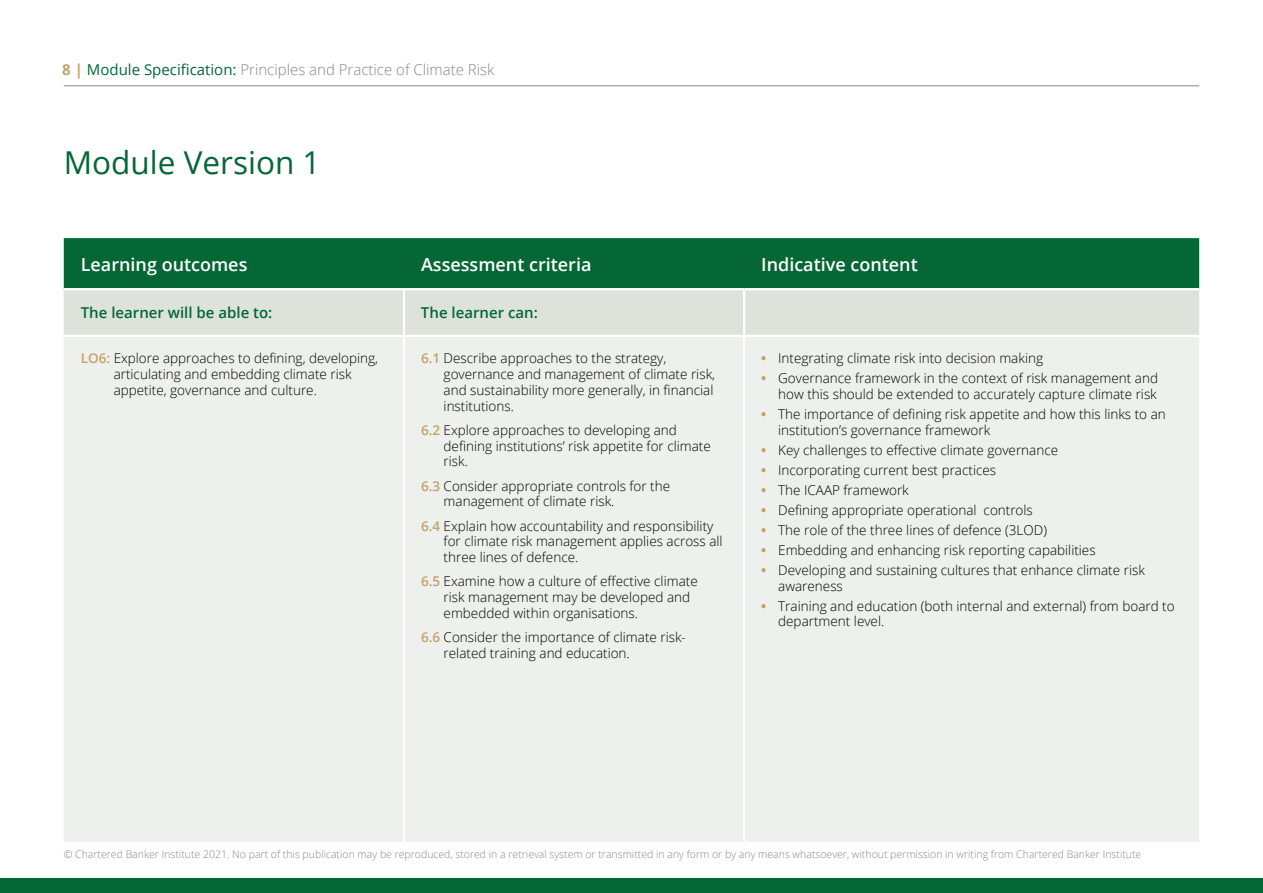
<style>
.page{position:relative;width:1263px;height:893px;background:#fff}
.page>*{position:absolute;margin:0;border:0;box-sizing:border-box;transform-origin:0 0}
.t1{font:31.5px "Open Sans";color:#046735}
.t2{font:600 18px "Open Sans";color:#fff}
.t3{font:300 15px "Open Sans";color:#878787}
.t4{font:600 15px "Open Sans";color:#046735}
.t5{font:300 13.5px/15.8px "Open Sans";color:#000}
.t6{font:300 10.5px "Open Sans";color:#878787}
.s1{font-weight:700;color:#c1a36a}
.s2{font-weight:400;color:#046735}
.s3{font-weight:600;color:#c1a36a}
</style>
<div class="page">
<hr style="left:64px;top:85px;width:1135px;height:1px;background:#878787">
<div style="left:0;top:878px;width:1263px;height:15px;background:#046735"></div>
<div style="left:64px;top:238px;width:1135px;height:50px;background:#046735"></div>
<div style="left:64px;top:290px;width:1135px;height:45px;background:#dde3da"></div>
<div style="left:64px;top:337px;width:1135px;height:505px;background:#edf0ec"></div>
<hr style="left:403px;top:337px;width:2px;height:505px;background:#fff">
<hr style="left:743px;top:337px;width:2px;height:505px;background:#fff">
<hr style="left:403px;top:290px;width:2px;height:45px;background:#fff">
<hr style="left:743px;top:290px;width:2px;height:45px;background:#fff">
<p class="t3" style="left:62px;top:60px;width:434px"><span class="s1">8 |</span> <span class="s2">Module Specification:</span> Principles and Practice of Climate Risk</p>
<h1 class="t1" style="left:64px;top:141px;width:258px">Module Version 1</h1>
<h2 class="t2" style="left:81px;top:252px;width:168px">Learning outcomes</h2>
<h2 class="t2" style="left:421px;top:252px;width:172px">Assessment criteria</h2>
<h2 class="t2" style="left:761px;top:252px;width:158px">Indicative content</h2>
<p class="t4" style="left:81px;top:303px;width:193px">The learner will be able to:</p>
<p class="t4" style="left:421px;top:303px;width:118px">The learner can:</p>
<p class="t5" style="left:114px;top:350px;width:266px;text-indent:-33px"><span class="s3">LO6:</span> Explore approaches to defining, developing, articulating and embedding climate risk appetite, governance and culture.</p>
<p class="t5" style="left:444px;top:350px;width:273px;text-indent:-23px"><span class="s3">6.1</span> Describe approaches to the strategy, governance and management of climate risk, and sustainability more generally, in financial institutions.</p>
<p class="t5" style="left:444px;top:422px;width:269px;text-indent:-23px"><span class="s3">6.2</span> Explore approaches to developing and defining institutions’ risk appetite for climate risk.</p>
<p class="t5" style="left:444px;top:477px;width:228px;text-indent:-23px"><span class="s3">6.3</span> Consider appropriate controls for the management of climate risk.</p>
<p class="t5" style="left:444px;top:517px;width:281px;text-indent:-23px"><span class="s3">6.4</span> Explain how accountability and responsibility for climate risk management applies across all three lines of defence.</p>
<p class="t5" style="left:444px;top:573px;width:256px;text-indent:-23px"><span class="s3">6.5</span> Examine how a culture of effective climate risk management may be developed and embedded within organisations.</p>
<p class="t5" style="left:444px;top:629px;width:244px;text-indent:-23px"><span class="s3">6.6</span> Consider the importance of climate risk&shy;related training and education.</p>
<p class="t5" style="left:761px;top:350px;width:283px"><span class="s1">•</span> Integrating climate risk into decision making</p>
<p class="t5" style="left:761px;top:370px;width:398px;text-align:right"><span class="s1">•</span> Governance framework in the context of risk management and how this should be extended to accurately capture climate risk</p>
<p class="t5" style="left:778px;top:406px;width:389px;text-indent:-17px"><span class="s1">•</span> The importance of defining risk appetite and how this links to an institution’s governance framework</p>
<p class="t5" style="left:761px;top:442px;width:298px"><span class="s1">•</span> Key challenges to effective climate governance</p>
<p class="t5" style="left:761px;top:462px;width:237px"><span class="s1">•</span> Incorporating current best practices</p>
<p class="t5" style="left:761px;top:482px;width:149px"><span class="s1">•</span> The ICAAP framework</p>
<p class="t5" style="left:761px;top:502px;width:273px"><span class="s1">•</span> Defining appropriate operational controls</p>
<p class="t5" style="left:761px;top:522px;width:287px"><span class="s1">•</span> The role of the three lines of defence (3LOD)</p>
<p class="t5" style="left:761px;top:542px;width:336px"><span class="s1">•</span> Embedding and enhancing risk reporting capabilities</p>
<p class="t5" style="left:778px;top:562px;width:368px;text-indent:-17px"><span class="s1">•</span> Developing and sustaining cultures that enhance climate risk awareness</p>
<p class="t5" style="left:778px;top:598px;width:398px;text-indent:-17px"><span class="s1">•</span> Training and education (both internal and external) from board to department level.</p>
<p class="t6" style="left:64px;top:847px;width:1079px">© Chartered Banker Institute 2021. No part of this publication may be reproduced, stored in a retrieval system or transmitted in any form or by any means whatsoever, without permission in writing from Chartered Banker Institute</p>
</div>
